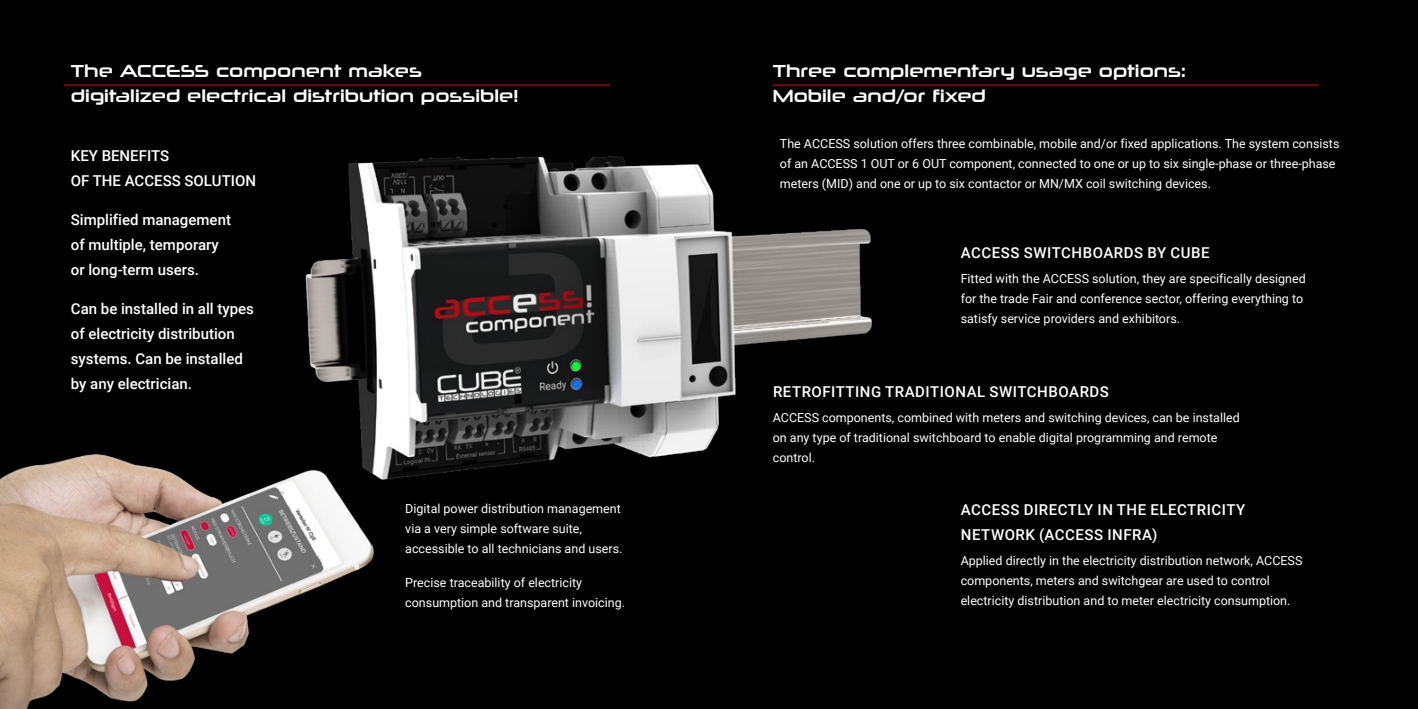
<style>
.page{position:relative;width:1418px;height:709px;background:#fff}
.page>*{position:absolute;margin:0;border:0;box-sizing:border-box;transform-origin:0 0}
.t1{font:17.5px/25px "Neuropolitical Rg";color:#fff}
.t2{font:500 15px/25px "Roboto";color:#fff}
.t3{font:500 15px/25px "Roboto";letter-spacing:.035em;color:#fff}
.t4{font:12.5px/20px "Roboto";color:#fff}
</style>
<div class="page">
<div style="left:0;top:0;width:1417px;height:709px;background:#000"></div>
<hr style="left:64px;top:85px;width:545px;height:1px;background:#d80d30">
<hr style="left:772px;top:85px;width:546px;height:1px;background:#d80d30">
<img style="left:269px;top:84px;width:603px;height:395px">
<img style="left:0;top:431px;width:394px;height:278px">
<h1 class="t1" style="left:71px;top:58px;width:449px">The ACCESS component makes digitalized electrical distribution possible!</h1>
<h1 class="t1" style="left:772px;top:58px;width:414px">Three complementary usage options:<br>Mobile and/or fixed</h1>
<p class="t2" style="left:71px;top:142px;width:187px">KEY BENEFITS<br>OF THE ACCESS SOLUTION</p>
<p class="t2" style="left:71px;top:206px;width:162px">Simplified management of multiple, temporary or long-term users.</p>
<p class="t2" style="left:71px;top:296px;width:185px">Can be installed in all types of electricity distribution systems. Can be installed by any electrician.</p>
<p class="t4" style="left:405px;top:498px;width:219px">Digital power distribution management via a very simple software suite, accessible to all technicians and users.</p>
<p class="t4" style="left:405px;top:572px;width:221px">Precise traceability of electricity consumption and transparent invoicing.</p>
<p class="t4" style="left:780px;top:133px;width:561px">The ACCESS solution offers three combinable, mobile and/or fixed applications. The system consists of an ACCESS 1 OUT or 6 OUT component, connected to one or up to six single-phase or three-phase meters (MID) and one or up to six contactor or MN/MX coil switching devices.</p>
<p class="t3" style="left:960px;top:240px;width:250px">ACCESS SWITCHBOARDS BY CUBE</p>
<p class="t4" style="left:960px;top:268px;width:346px">Fitted with the ACCESS solution, they are specifically designed for the trade Fair and conference sector, offering everything to satisfy service providers and exhibitors.</p>
<p class="t3" style="left:773px;top:379px;width:337px">RETROFITTING TRADITIONAL SWITCHBOARDS</p>
<p class="t4" style="left:772px;top:407px;width:468px">ACCESS components, combined with meters and switching devices, can be installed on any type of traditional switchboard to enable digital programming and remote control.</p>
<p class="t3" style="left:960px;top:496px;width:286px">ACCESS DIRECTLY IN THE ELECTRICITY<br>NETWORK (ACCESS INFRA)</p>
<p class="t4" style="left:960px;top:549px;width:343px">Applied directly in the electricity distribution network, ACCESS components, meters and switchgear are used to control electricity distribution and to meter electricity consumption.</p>
</div>
